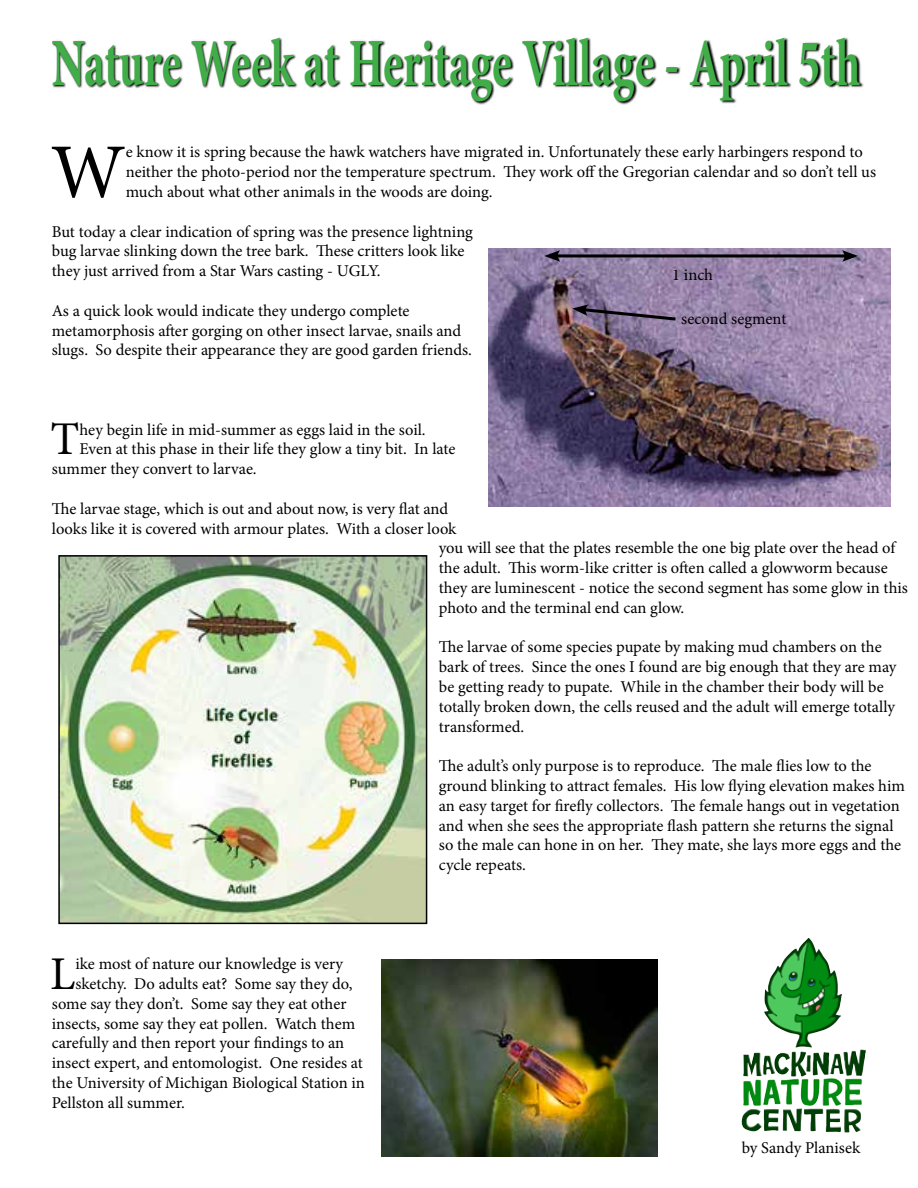
<style>
.page{position:relative;width:918px;height:1188px;background:#fff}
.page>*{position:absolute;margin:0;border:0;box-sizing:border-box;transform-origin:0 0}
.t1{font:77.4px "Minion Pro";color:#000}
.t2{font:700 67.5px "Minion Pro";color:#41ad49;scale:.67 1}
.t3{font:46.95px "Minion Pro";color:#000}
.t4{font:16.5px/19.8px "Minion Pro";color:#000}
</style>
<div class="page">
<img style="left:489px;top:248px;width:402px;height:259px">
<hr style="left:555px;top:254px;width:293px;height:3px;background:#000">
<svg style="left:544px;top:250px;width:16px;height:12px"></svg>
<svg style="left:842px;top:250px;width:16px;height:12px"></svg>
<svg style="left:572px;top:304px;width:107px;height:18px;background:#726381"></svg>
<img style="left:381px;top:959px;width:277px;height:198px">
<svg style="left:52px;top:38px;width:811px;height:67px"></svg>
<img style="left:764px;top:938px;width:102px;height:139px">
<img style="left:61px;top:558px;width:363px;height:363px">
<div style="left:58px;top:555px;width:369px;height:369px;border:2px solid #000"></div>
<h2 class="t2" style="left:52px;top:15px;width:1208px">Nature Week at Heritage Village - April 5th</h2>
<h1 class="t1" style="left:51px;top:120px;width:77px">W</h1>
<p class="t4" style="left:126px;top:142px;width:752px">e know it is spring because the hawk watchers have migrated in. Unfortunately these early harbingers respond to neither the photo-period nor the temperature spectrum. They work off the Gregorian calendar and so don’t tell us much about what other animals in the woods are doing.</p>
<p class="t4" style="left:52px;top:222px;width:423px">But today a clear indication of spring was the presence lightning bug larvae slinking down the tree bark. These critters look like they just arrived from a Star Wars casting - UGLY.</p>
<p class="t4" style="left:52px;top:301px;width:422px">As a quick look would indicate they undergo complete metamorphosis after gorging on other insect larvae, snails and slugs. So despite their appearance they are good garden friends.</p>
<p class="t4" style="left:672px;top:265px;width:42px">1 inch</p>
<p class="t4" style="left:681px;top:309px;width:107px">second segment</p>
<h3 class="t3" style="left:51px;top:408px;width:30px">T</h3>
<p class="t4" style="left:79px;top:420px;width:348px">hey begin life in mid-summer as eggs laid in the soil.</p>
<p class="t4" style="left:79px;top:439px;width:378px">Even at this phase in their life they glow a tiny bit. In late</p>
<p class="t4" style="left:52px;top:459px;width:206px">summer they convert to larvae.</p>
<p class="t4" style="left:52px;top:499px;width:398px">The larvae stage, which is out and about now, is very flat and</p>
<p class="t4" style="left:52px;top:519px;width:406px">looks like it is covered with armour plates. With a closer look</p>
<p class="t4" style="left:439px;top:538px;width:458px">you will see that the plates resemble the one big plate over the head of</p>
<p class="t4" style="left:439px;top:558px;width:450px">the adult. This worm-like critter is often called a glowworm because</p>
<p class="t4" style="left:439px;top:578px;width:471px">they are luminescent - notice the second segment has some glow in this</p>
<p class="t4" style="left:439px;top:598px;width:247px">photo and the terminal end can glow.</p>
<p class="t4" style="left:439px;top:637px;width:459px">The larvae of some species pupate by making mud chambers on the bark of trees. Since the ones I found are big enough that they are may be getting ready to pupate. While in the chamber their body will be totally broken down, the cells reused and the adult will emerge totally transformed.</p>
<p class="t4" style="left:439px;top:756px;width:468px">The adult’s only purpose is to reproduce. The male flies low to the ground blinking to attract females. His low flying elevation makes him an easy target for firefly collectors. The female hangs out in vegetation and when she sees the appropriate flash pattern she returns the signal so the male can hone in on her. They mate, she lays more eggs and the cycle repeats.</p>
<h3 class="t3" style="left:50px;top:943px;width:27px">L</h3>
<p class="t4" style="left:75px;top:954px;width:269px">ike most of nature our knowledge is very</p>
<p class="t4" style="left:75px;top:974px;width:279px">sketchy. Do adults eat? Some say they do,</p>
<p class="t4" style="left:52px;top:994px;width:296px">some say they don’t. Some say they eat other</p>
<p class="t4" style="left:52px;top:1014px;width:305px">insects, some say they eat pollen. Watch them</p>
<p class="t4" style="left:52px;top:1033px;width:294px">carefully and then report your findings to an</p>
<p class="t4" style="left:52px;top:1053px;width:312px">insect expert, and entomologist. One resides at</p>
<p class="t4" style="left:52px;top:1073px;width:315px">the University of Michigan Biological Station in</p>
<p class="t4" style="left:52px;top:1093px;width:135px">Pellston all summer.</p>
<p class="t4" style="left:742px;top:1138px;width:120px">by Sandy Planisek</p>
</div>
